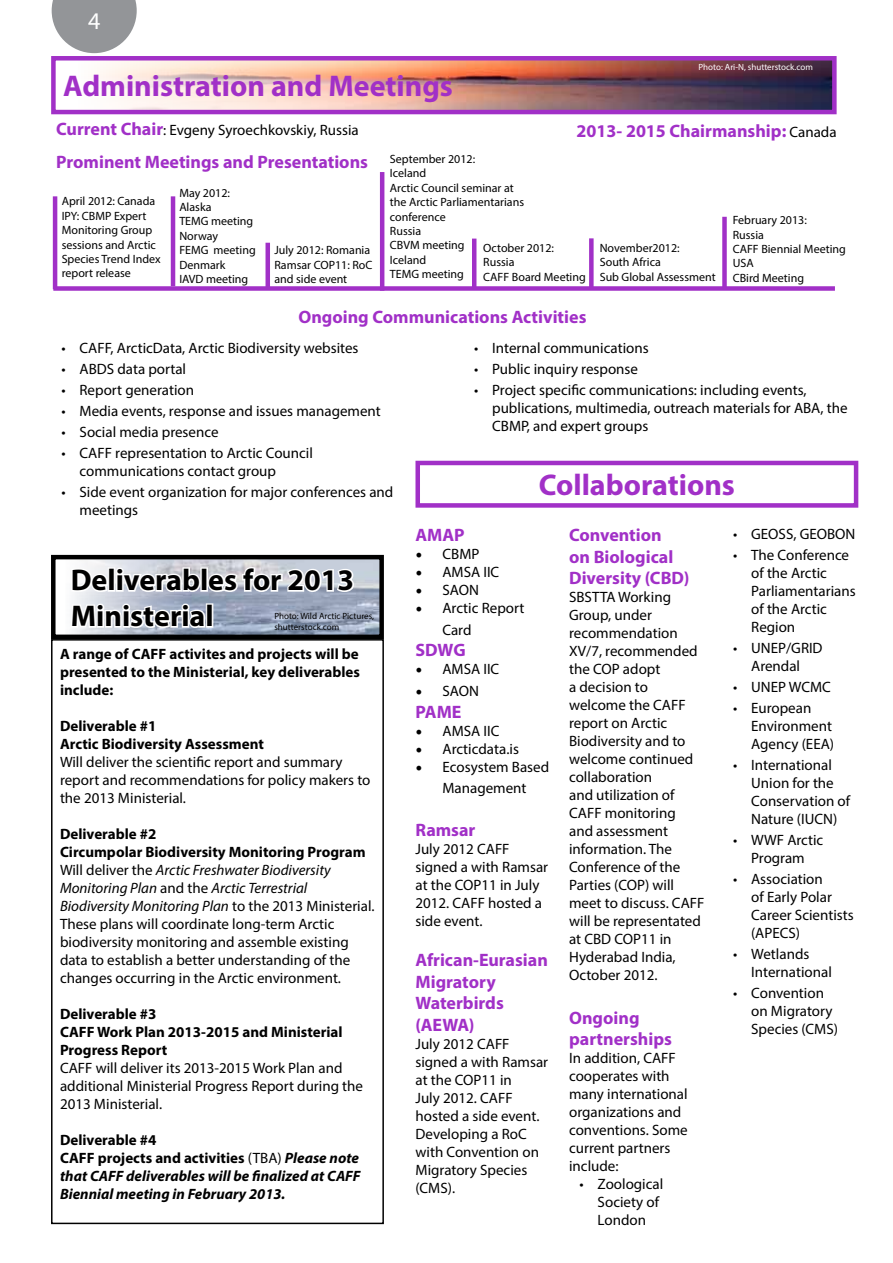
<style>
.page{position:relative;width:893px;height:1263px;background:#fff}
.page>*{position:absolute;margin:0;border:0;box-sizing:border-box;transform-origin:0 0}
.t1{font:700 30px "Myriad Pro";color:#a130c7}
.t2{font:700 30px/36px "Myriad Pro";color:#000}
.t3{font:24px "Myriad Pro";color:#fff}
.t4{font:700 18px/21.6px "Myriad Pro";color:#a130c7}
.t5{font:15px/18px "Myriad Pro";color:#000}
.t6{font:700 15px/18px "Myriad Pro";color:#000}
.t7{font:italic 700 15px/18px "Myriad Pro";color:#000}
.t8{font:12px/14.4px "Myriad Pro";color:#000}
.t9{font:9px/10.8px "Myriad Pro";color:#000}
.t10{font:9px "Myriad Pro";color:#fff}
.s1{font-weight:700;font-size:18px;color:#a130c7}
.s2{font-weight:400;font-size:15px;color:#000}
.s3{font-weight:700}
.s4{font-style:italic}
.s5{font-style:normal}
.s6{font-weight:400;font-style:normal}
.s7{font-family:"Minion Pro";font-size:18px}
</style>
<div class="page">
<svg style="left:52px;top:0;width:85px;height:53px"></svg>
<img style="left:71px;top:560px;width:308px;height:74px">
<img style="left:97px;top:61px;width:735px;height:48px">
<div style="left:51px;top:56px;width:786px;height:58px;border:4px solid #a130c7"></div>
<div style="left:53px;top:286px;width:782px;height:5px;background:#a130c7"></div>
<hr style="left:266px;top:243px;width:4px;height:47px;background:#a130c7">
<hr style="left:171px;top:196px;width:4px;height:90px;background:#a130c7">
<div style="left:51px;top:555px;width:333px;height:84px;border:4px solid #000"></div>
<div style="left:51px;top:639px;width:333px;height:585px;border:2px solid #000"></div>
<svg style="left:69px;top:554px;width:286px;height:76px"></svg>
<div style="left:206px;top:603px;width:7px;height:25px;border:3px solid #fff"></div>
<hr style="left:53px;top:196px;width:4px;height:93px;background:#a130c7">
<div style="left:415px;top:461px;width:443px;height:47px;border:4px solid #a130c7"></div>
<hr style="left:380px;top:172px;width:4px;height:119px;background:#a130c7">
<div style="left:722px;top:217px;width:5px;height:73px;background:#a130c7"></div>
<hr style="left:472px;top:239px;width:4px;height:49px;background:#a130c7">
<div style="left:589px;top:238px;width:5px;height:50px;background:#a130c7"></div>
<h2 class="t3" style="left:88px;top:6px;width:14px">4</h2>
<h1 class="t1" style="left:63px;top:67px;width:391px">Administration and Meetings</h1>
<p class="t5" style="left:56px;top:121px;width:304px"><span class="s1">Current Chair</span>: Evgeny Syroechkovskiy, Russia</p>
<p class="t10" style="left:698px;top:61px;width:116px">Photo: Ari-N, shutterstock.com</p>
<p class="t4" style="left:577px;top:119px;width:261px">2013- 2015 Chairmanship: <span class="s2">Canada</span></p>
<p class="t8" style="left:390px;top:152px;width:136px">September 2012:<br>Iceland<br>Arctic Council seminar at the Arctic Parliamentarians conference<br>Russia<br>CBVM meeting<br>Iceland<br>TEMG meeting</p>
<p class="t4" style="left:56px;top:150px;width:313px">Prominent Meetings and Presentations</p>
<p class="t8" style="left:179px;top:185px;width:78px">May 2012:<br>Alaska<br>TEMG meeting<br>Norway<br>FEMG meeting<br>Denmark<br>IAVD meeting</p>
<p class="t8" style="left:62px;top:194px;width:100px">April 2012: Canada<br>IPY: CBMP Expert<br>Monitoring Group sessions and Arctic<br>Species Trend Index report release</p>
<p class="t8" style="left:483px;top:240px;width:104px">October 2012:<br>Russia<br>CAFF Board Meeting</p>
<p class="t4" style="left:298px;top:306px;width:290px">Ongoing Communications Activities</p>
<p class="t8" style="left:274px;top:243px;width:100px">July 2012: Romania<br>Ramsar COP11: RoC and side event</p>
<p class="t8" style="left:600px;top:241px;width:117px">November2012:<br>South Africa<br>Sub Global Assessment</p>
<p class="t8" style="left:733px;top:213px;width:115px">February 2013:<br>Russia<br>CAFF Biennial Meeting<br>USA<br>CBird Meeting</p>
<p class="t5" style="left:62px;top:339px;width:299px">• CAFF, ArcticData, Arctic Biodiversity websites</p>
<p class="t5" style="left:62px;top:360px;width:126px">• ABDS data portal</p>
<p class="t5" style="left:62px;top:381px;width:134px">• Report generation</p>
<p class="t5" style="left:62px;top:402px;width:321px">• Media events, response and issues management</p>
<p class="t5" style="left:62px;top:423px;width:159px">• Social media presence</p>
<p class="t5" style="left:80px;top:444px;width:235px;text-indent:-18px">• CAFF representation to Arctic Council communications contact group</p>
<p class="t5" style="left:80px;top:483px;width:315px;text-indent:-18px">• Side event organization for major conferences and meetings</p>
<h1 class="t2" style="left:71px;top:561px;width:285px">Deliverables for 2013<br>Ministerial</h1>
<p class="t9" style="left:274px;top:610px;width:101px">Photo: Wild Arctic Pictures, shutterstock.com</p>
<p class="t6" style="left:60px;top:645px;width:301px;text-align:justify">A range of CAFF activites and projects will be presented to the Ministerial, key deliverables include:</p>
<p class="t6" style="left:60px;top:717px;width:205px">Deliverable #1<br>Arctic Biodiversity Assessment</p>
<p class="t5" style="left:60px;top:753px;width:312px">Will deliver the scientific report and summary report and recommendations for policy makers to the 2013 Ministerial.</p>
<p class="t5" style="left:60px;top:825px;width:316px"><span class="s3">Deliverable #2<br>Circumpolar Biodiversity Monitoring Program </span>Will deliver the <span class="s4">Arctic Freshwater Biodiversity Monitoring Plan</span> and the <span class="s4">Arctic Terrestrial Biodiversity Monitoring Plan</span> to the 2013 Ministerial.<br>These plans will coordinate long-term Arctic biodiversity monitoring and assemble existing data to establish a better understanding of the changes occurring in the Arctic environment.</p>
<p class="t6" style="left:60px;top:1005px;width:284px">Deliverable #3<br>CAFF Work Plan 2013-2015 and Ministerial<br>Progress Report</p>
<p class="t5" style="left:60px;top:1059px;width:305px">CAFF will deliver its 2013-2015 Work Plan and additional Ministerial Progress Report during the<br>2013 Ministerial.</p>
<p class="t7" style="left:60px;top:1131px;width:302px"><span class="s5">Deliverable #4<br>CAFF projects and activities</span> <span class="s6">(TBA)</span> Please note that CAFF deliverables will be finalized at CAFF Biennial meeting in February 2013.</p>
<p class="t5" style="left:474px;top:339px;width:176px">• Internal communications</p>
<p class="t5" style="left:474px;top:360px;width:165px">• Public inquiry response</p>
<p class="t5" style="left:492px;top:381px;width:357px;text-indent:-18px">• Project specific communications: including events, publications, multimedia, outreach materials for ABA, the<br>CBMP, and expert groups</p>
<h1 class="t1" style="left:539px;top:466px;width:198px">Collaborations</h1>
<p class="t4" style="left:415px;top:524px;width:51px">AMAP</p>
<p class="t5" style="left:415px;top:545px;width:65px"><span class="s7">•</span> CBMP</p>
<p class="t5" style="left:415px;top:563px;width:85px"><span class="s7">•</span> AMSA IIC</p>
<p class="t5" style="left:415px;top:581px;width:65px"><span class="s7">•</span> SAON</p>
<p class="t5" style="left:442px;top:597px;width:83px;line-height:21.6px;text-indent:-27px"><span class="s7">•</span> Arctic Report<br>Card</p>
<p class="t4" style="left:415px;top:639px;width:52px">SDWG</p>
<p class="t5" style="left:415px;top:660px;width:85px"><span class="s7">•</span> AMSA IIC</p>
<p class="t5" style="left:415px;top:682px;width:65px"><span class="s7">•</span> SAON</p>
<p class="t4" style="left:415px;top:700px;width:48px">PAME</p>
<p class="t5" style="left:415px;top:721px;width:85px"><span class="s7">•</span> AMSA IIC</p>
<p class="t5" style="left:415px;top:739px;width:105px"><span class="s7">•</span> Arcticdata.is</p>
<p class="t5" style="left:415px;top:755px;width:135px;line-height:21.6px;text-align:center"><span class="s7">•</span> Ecosystem Based<br>Management</p>
<p class="t4" style="left:415px;top:819px;width:61px">Ramsar</p>
<p class="t5" style="left:415px;top:840px;width:134px">July 2012 CAFF signed a with Ramsar at the COP11 in July<br>2012. CAFF hosted a side event.</p>
<p class="t4" style="left:415px;top:948px;width:134px">African-Eurasian<br>Migratory<br>Waterbirds (AEWA)</p>
<p class="t5" style="left:415px;top:1034px;width:134px">July 2012 CAFF signed a with Ramsar at the COP11 in<br>July 2012. CAFF hosted a side event.<br>Developing a RoC with Convention on<br>Migratory Species (CMS).</p>
<p class="t4" style="left:569px;top:524px;width:122px">Convention<br>on Biological<br>Diversity (CBD)</p>
<p class="t5" style="left:569px;top:588px;width:137px">SBSTTA Working<br>Group, under recommendation<br>XV/7, recommended the COP adopt<br>a decision to welcome the CAFF report on Arctic<br>Biodiversity and to welcome continued collaboration<br>and utilization of<br>CAFF monitoring<br>and assessment information. The<br>Conference of the<br>Parties (COP) will meet to discuss. CAFF will be representated at CBD COP11 in<br>Hyderabad India,<br>October 2012.</p>
<p class="t4" style="left:569px;top:1006px;width:104px">Ongoing partnerships</p>
<p class="t5" style="left:569px;top:1049px;width:120px">In addition, CAFF cooperates with many international organizations and conventions. Some current partners include:</p>
<p class="t5" style="left:598px;top:1175px;width:67px;text-indent:-18px">• Zoological<br>Society of<br>London</p>
<p class="t5" style="left:733px;top:525px;width:124px">• GEOSS, GEOBON</p>
<p class="t5" style="left:751px;top:546px;width:106px;text-indent:-18px">• The Conference of the Arctic<br>Parliamentarians of the Arctic<br>Region</p>
<p class="t5" style="left:733px;top:639px;width:91px;text-align:center">• UNEP/GRID<br>Arendal</p>
<p class="t5" style="left:733px;top:678px;width:99px">• UNEP WCMC</p>
<p class="t5" style="left:751px;top:699px;width:84px;text-indent:-18px">• European<br>Environment<br>Agency (EEA)</p>
<p class="t5" style="left:751px;top:756px;width:100px;text-indent:-18px">• International<br>Union for the<br>Conservation of<br>Nature (IUCN)</p>
<p class="t5" style="left:733px;top:831px;width:92px;text-align:center">• WWF Arctic<br>Program</p>
<p class="t5" style="left:751px;top:870px;width:104px;text-indent:-18px">• Association<br>of Early Polar<br>Career Scientists (APECS)</p>
<p class="t5" style="left:751px;top:945px;width:82px;text-indent:-18px">• Wetlands<br>International</p>
<p class="t5" style="left:751px;top:984px;width:88px;text-indent:-18px">• Convention on Migratory<br>Species (CMS)</p>
</div>
